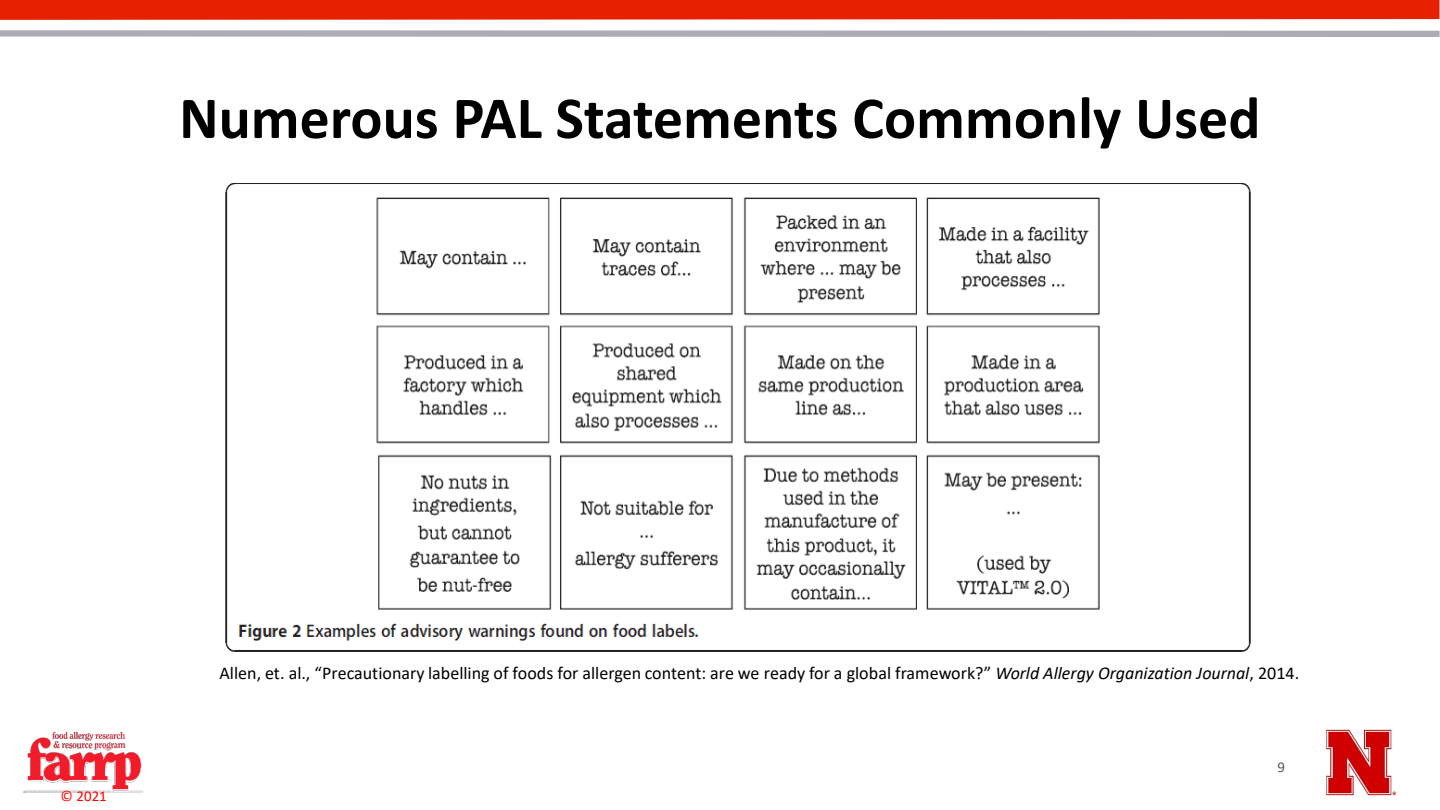
<style>
.page{position:relative;width:1440px;height:810px;background:#fff}
.page>*{position:absolute;margin:0;border:0;box-sizing:border-box;transform-origin:0 0}
.t1{font:700 60px "Calibri";color:#000}
.t2{font:18px "Calibri";color:#000}
.t3{font:15px "Calibri";color:#f00}
.t4{font:15px "Calibri";color:#595959}
.s1{font-style:italic}
</style>
<div class="page">
<svg style="left:0;top:0;width:1440px;height:37px"></svg>
<img style="left:24px;top:732px;width:120px;height:60px">
<img style="left:1325px;top:729px;width:72px;height:67px">
<img style="left:225px;top:182px;width:1026px;height:470px">
<h2 class="t1" style="left:179px;top:76px;width:1083px">Numerous PAL Statements Commonly Used</h2>
<p class="t3" style="left:61px;top:785px;width:48px">© 2021</p>
<p class="t2" style="left:219px;top:661px;width:1081px">Allen, et. al., “Precautionary labelling of foods for allergen content: are we ready for a global framework?” <span class="s1">World Allergy Organization Journal</span>, 2014.</p>
<p class="t4" style="left:1277px;top:757px;width:9px">9</p>
</div>
